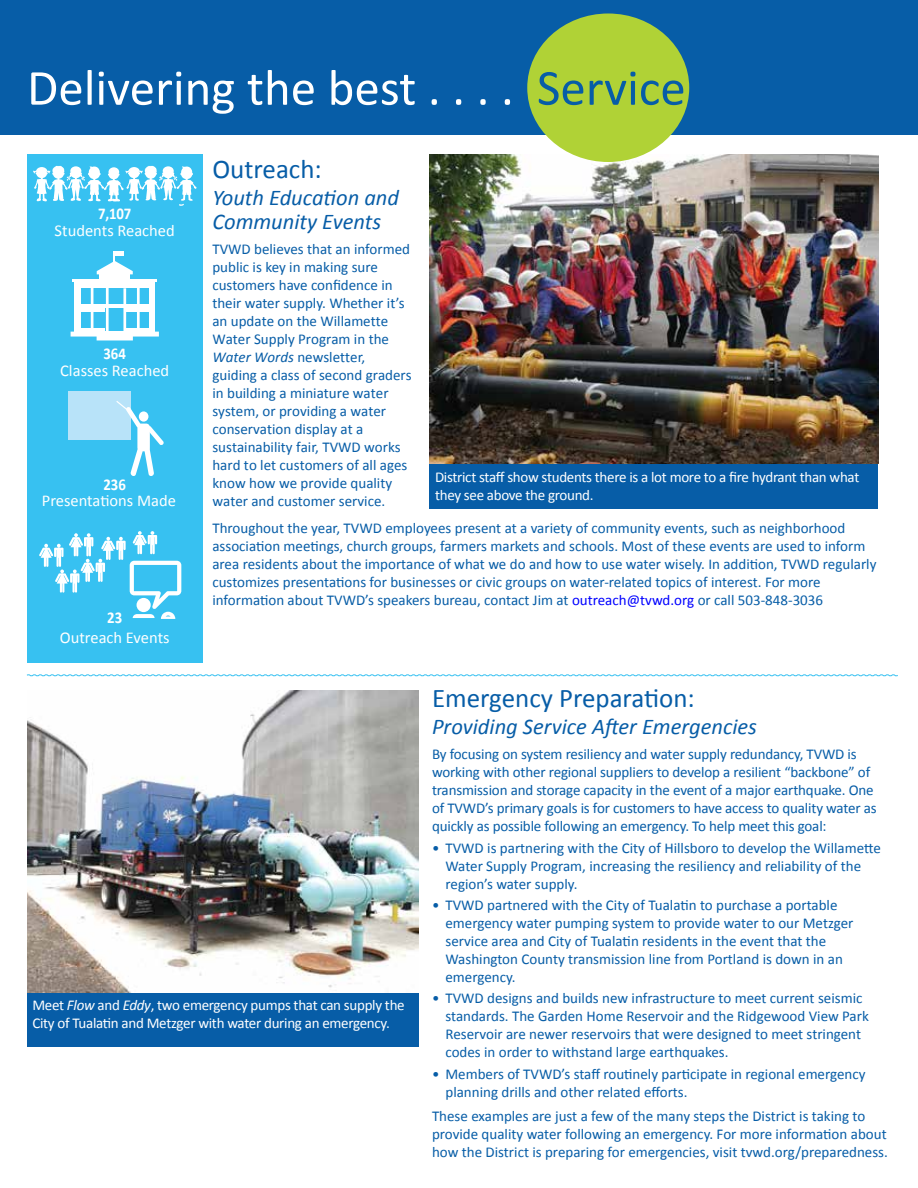
<style>
.page{position:relative;width:918px;height:1188px;background:#fff}
.page>*{position:absolute;margin:0;border:0;box-sizing:border-box;transform-origin:0 0}
.t1{font:51px "Calibri";color:#fff}
.t2{font:27px "Calibri";color:#075da7}
.t3{font:italic 22.5px/24px "Calibri";color:#075da7}
.t4{font:16.5px "Calibri";color:#fff}
.t5{font:700 16.5px "Calibri";letter-spacing:-.01em;color:#fff;scale:.9 1}
.t6{font:15px/18px "Calibri";color:#075da7}
.t7{font:15px/18px "Calibri";letter-spacing:-.02em;color:#fff}
.s1{color:#075da7}
.s2{font-style:italic}
.s3{color:#00f}
</style>
<div class="page">
<div style="left:27px;top:154px;width:175px;height:509px;background:#37c1f1"></div>
<img style="left:430px;top:154px;width:448px;height:310px">
<div style="left:0;top:0;width:918px;height:135px;background:#075da7"></div>
<div style="left:527px;top:14px;width:162px;height:148px;background:#b0d236;border-radius:50%"></div>
<svg style="left:26px;top:674px;width:872px;height:3px"></svg>
<div style="left:27px;top:992px;width:392px;height:55px;background:#075da7"></div>
<div style="left:68px;top:391px;width:62px;height:49px;background:#b8e3f9"></div>
<svg style="left:116px;top:400px;width:48px;height:76px"></svg>
<img style="left:27px;top:690px;width:391px;height:302px">
<div style="left:430px;top:464px;width:448px;height:45px;background:#075da7"></div>
<svg style="left:39px;top:531px;width:142px;height:88px"></svg>
<svg style="left:33px;top:166px;width:164px;height:40px"></svg>
<div style="left:100px;top:274px;width:30px;height:63px;background:#fff"></div>
<svg style="left:97px;top:251px;width:36px;height:23px"></svg>
<svg style="left:71px;top:280px;width:88px;height:60px"></svg>
<div style="left:81px;top:288px;width:67px;height:15px;background:#37c1f1"></div>
<div style="left:81px;top:312px;width:67px;height:16px;background:#37c1f1"></div>
<div style="left:106px;top:308px;width:18px;height:23px;background:#37c1f1"></div>
<hr style="left:91px;top:283px;width:2px;height:47px;background:#fff">
<hr style="left:137px;top:283px;width:3px;height:47px;background:#fff">
<hr style="left:106px;top:287px;width:3px;height:47px;background:#fff">
<hr style="left:123px;top:288px;width:3px;height:47px;background:#fff">
<h1 class="t1" style="left:27px;top:56px;width:660px">Delivering the best . . . . <span class="s1">Service</span></h1>
<p class="t5" style="left:98px;top:203px;width:39px">7,107</p>
<p class="t4" style="left:55px;top:220px;width:122px">Students Reached</p>
<p class="t5" style="left:104px;top:343px;width:26px">364</p>
<p class="t4" style="left:60px;top:360px;width:111px">Classes Reached</p>
<p class="t5" style="left:104px;top:474px;width:26px">236</p>
<p class="t4" style="left:42px;top:491px;width:136px">Presentations Made</p>
<p class="t5" style="left:107px;top:607px;width:18px">23</p>
<p class="t4" style="left:60px;top:627px;width:111px">Outreach Events</p>
<h2 class="t2" style="left:212px;top:152px;width:111px">Outreach:</h2>
<h3 class="t3" style="left:212px;top:185px;width:188px">Youth Education and<br>Community Events</h3>
<p class="t6" style="left:212px;top:240px;width:201px">TVWD believes that an informed public is key in making sure customers have confidence in their water supply. Whether it’s an update on the Willamette<br>Water Supply Program in the<br><span class="s2">Water Words</span> newsletter, guiding a class of second graders in building a miniature water system, or providing a water conservation display at a sustainability fair, TVWD works hard to let customers of all ages know how we provide quality water and customer service.</p>
<p class="t7" style="left:435px;top:468px;width:426px">District staff show students there is a lot more to a fire hydrant than what they see above the ground.</p>
<p class="t6" style="left:212px;top:519px;width:666px">Throughout the year, TVWD employees present at a variety of community events, such as neighborhood association meetings, church groups, farmers markets and schools. Most of these events are used to inform area residents about the importance of what we do and how to use water wisely. In addition, TVWD regularly customizes presentations for businesses or civic groups on water-related topics of interest. For more information about TVWD’s speakers bureau, contact Jim at <span class="s3">outreach@tvwd.org</span> or call 503-848-3036</p>
<p class="t7" style="left:32px;top:996px;width:374px">Meet <span class="s2">Flow</span> and <span class="s2">Eddy</span>, two emergency pumps that can supply the<br>City of Tualatin and Metzger with water during an emergency.</p>
<h2 class="t2" style="left:432px;top:680px;width:264px">Emergency Preparation:</h2>
<h3 class="t3" style="left:432px;top:713px;width:327px">Providing Service After Emergencies</h3>
<p class="t6" style="left:432px;top:745px;width:446px">By focusing on system resiliency and water supply redundancy, TVWD is working with other regional suppliers to develop a resilient “backbone” of transmission and storage capacity in the event of a major earthquake. One of TVWD’s primary goals is for customers to have access to quality water as quickly as possible following an emergency. To help meet this goal:</p>
<p class="t6" style="left:446px;top:839px;width:437px;text-indent:-14px">• TVWD is partnering with the City of Hillsboro to develop the Willamette<br>Water Supply Program, increasing the resiliency and reliability of the region’s water supply.</p>
<p class="t6" style="left:446px;top:896px;width:409px;text-indent:-14px">• TVWD partnered with the City of Tualatin to purchase a portable emergency water pumping system to provide water to our Metzger service area and City of Tualatin residents in the event that the Washington County transmission line from Portland is down in an emergency.</p>
<p class="t6" style="left:446px;top:989px;width:425px;text-indent:-14px">• TVWD designs and builds new infrastructure to meet current seismic standards. The Garden Home Reservoir and the Ridgewood View Park Reservoir are newer reservoirs that were designed to meet stringent codes in order to withstand large earthquakes.</p>
<p class="t6" style="left:446px;top:1065px;width:422px;text-indent:-14px">• Members of TVWD’s staff routinely participate in regional emergency planning drills and other related efforts.</p>
<p class="t6" style="left:432px;top:1107px;width:457px">These examples are just a few of the many steps the District is taking to provide quality water following an emergency. For more information about how the District is preparing for emergencies, visit tvwd.org/preparedness.</p>
</div>
